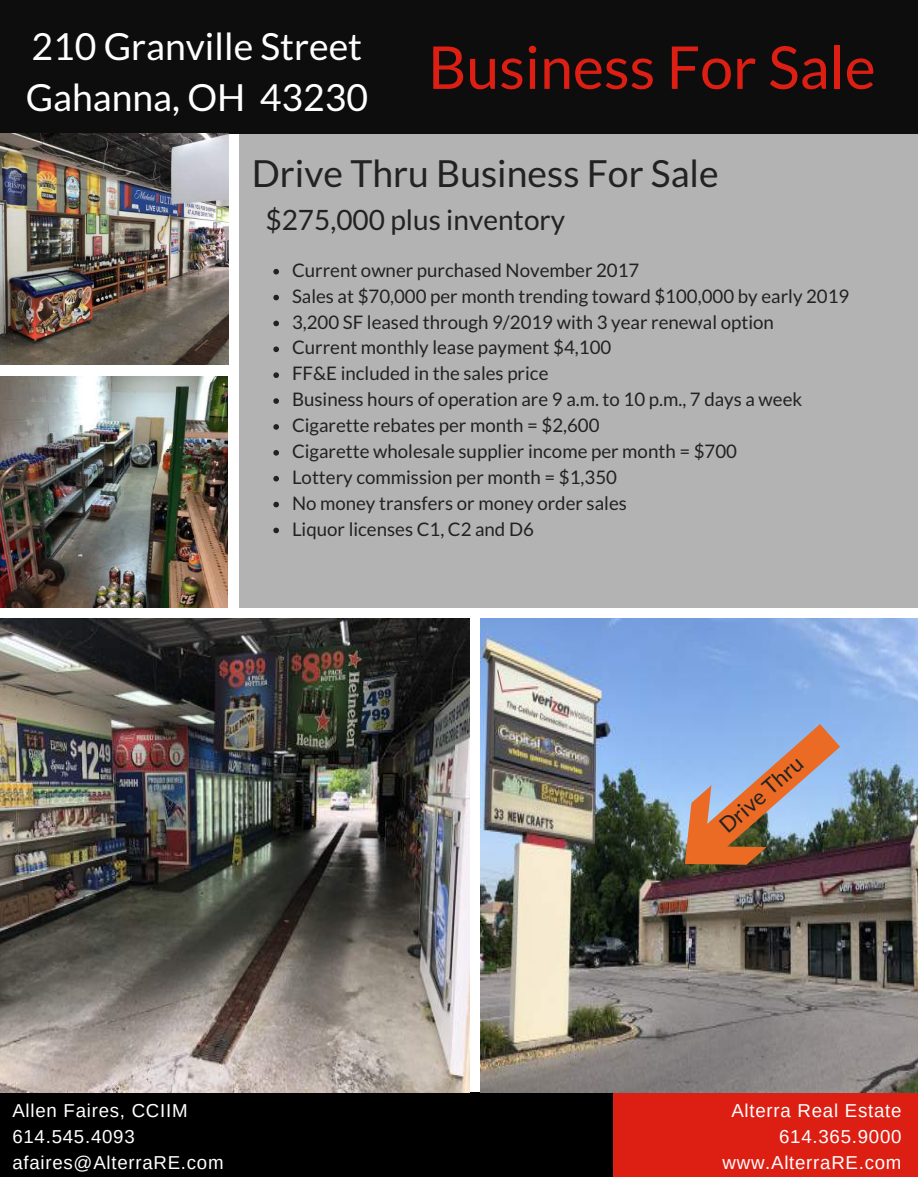
<style>
.page{position:relative;width:918px;height:1188px;background:#fff}
.page>*{position:absolute;margin:0;border:0;box-sizing:border-box;transform-origin:0 0}
.t1{font:59.1px "Lato";color:#dd1f13}
.t2{font:37.35px/51.8px "Lato";color:#fff}
.t3{font:37.35px "Lato";color:#222}
.t4{font:28.05px "Lato";color:#222}
.t5{font:21.75px "Lato";color:#222}
.t6{font:18.75px/25.8px "Lato";color:#222}
.t7{font:18.75px/25.8px "Arimo";letter-spacing:.04em;color:#fff}
</style>
<div class="page">
<div style="left:0;top:0;width:918px;height:134px;background:#0d0d0d"></div>
<div style="left:0;top:1092px;width:615px;height:85px;background:#000"></div>
<div style="left:614px;top:1092px;width:304px;height:85px;background:#dd1f13"></div>
<img style="left:0;top:134px;width:228px;height:230px">
<img style="left:0;top:377px;width:227px;height:231px">
<div style="left:240px;top:134px;width:678px;height:474px;background:#b3b3b3"></div>
<img style="left:0;top:619px;width:469px;height:473px">
<img style="left:480px;top:619px;width:438px;height:473px">
<svg style="left:273px;top:269px;width:6px;height:5px"></svg>
<svg style="left:273px;top:295px;width:6px;height:5px"></svg>
<svg style="left:273px;top:321px;width:6px;height:5px"></svg>
<svg style="left:273px;top:346px;width:6px;height:6px"></svg>
<svg style="left:273px;top:372px;width:6px;height:6px"></svg>
<svg style="left:273px;top:398px;width:6px;height:6px"></svg>
<svg style="left:273px;top:424px;width:6px;height:6px"></svg>
<svg style="left:273px;top:450px;width:6px;height:6px"></svg>
<svg style="left:273px;top:476px;width:6px;height:6px"></svg>
<svg style="left:273px;top:502px;width:6px;height:5px"></svg>
<svg style="left:273px;top:528px;width:6px;height:5px"></svg>
<img style="left:657px;top:724px;width:183px;height:171px">
<h2 class="t2" style="left:26px;top:19px;width:344px">210 Granville Street<br>Gahanna, OH 43230</h2>
<h1 class="t1" style="left:428px;top:31px;width:449px">Business For Sale</h1>
<h2 class="t3" style="left:252px;top:150px;width:469px">Drive Thru Business For Sale</h2>
<h3 class="t4" style="left:266px;top:202px;width:301px">$275,000 plus inventory</h3>
<p class="t6" style="left:292px;top:257px;width:559px">Current owner purchased November 2017<br>Sales at $70,000 per month trending toward $100,000 by early 2019<br>3,200 SF leased through 9/2019 with 3 year renewal option<br>Current monthly lease payment $4,100<br>FF&amp;E included in the sales price<br>Business hours of operation are 9 a.m. to 10 p.m., 7 days a week Cigarette rebates per month = $2,600<br>Cigarette wholesale supplier income per month = $700<br>Lottery commission per month = $1,350<br>No money transfers or money order sales<br>Liquor licenses C1, C2 and D6</p>
<p class="t5" style="left:714px;top:818px;width:105px;rotate:-41deg">Drive Thru</p>
<p class="t7" style="left:12px;top:1098px;width:213px">Allen Faires, CCIIM<br>614.545.4093 afaires@AlterraRE.com</p>
<p class="t7" style="left:723px;top:1098px;width:180px;text-align:right">Alterra Real Estate<br>614.365.9000 www.AlterraRE.com</p>
</div>
